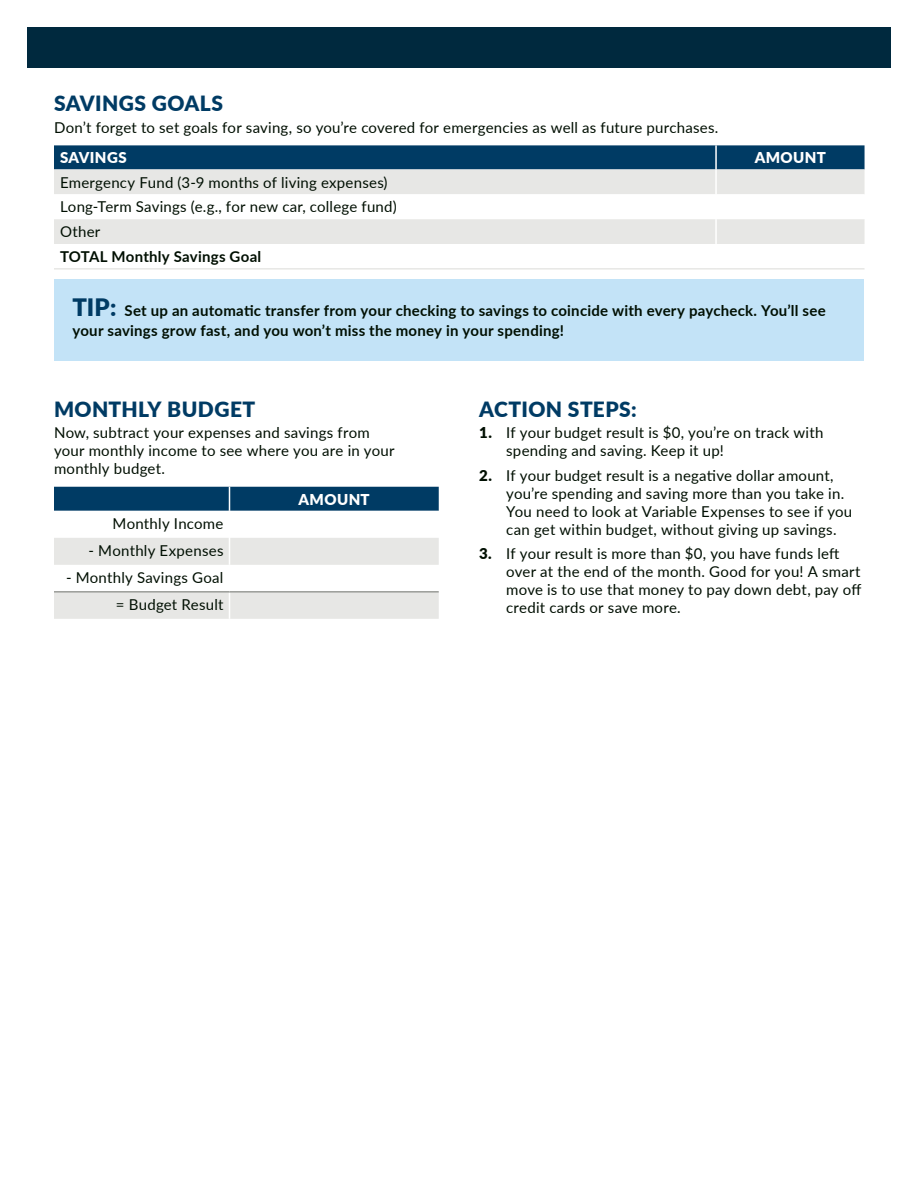
<style>
.page{position:relative;width:918px;height:1188px;background:#fff}
.page>*{position:absolute;margin:0;border:0;box-sizing:border-box;transform-origin:0 0}
.t1{font:900 21px "Lato";letter-spacing:.02em;color:#003b64}
.t2{font:15px/18px "Lato";letter-spacing:.015em;color:#000f02}
.t3{font:700 15px/19.5px "Lato";letter-spacing:.015em;color:#000f02}
.t4{font:900 15px "Lato";letter-spacing:.03em;color:#fff}
.s1{font-weight:900;font-size:24px;color:#003b64}
.s2{font-weight:900}
</style>
<div class="page">
<div style="left:27px;top:27px;width:864px;height:41px;background:#00293e"></div>
<div style="left:54px;top:145px;width:811px;height:24px;background:#003b64"></div>
<div style="left:54px;top:169px;width:811px;height:25px;background:#e7e7e5"></div>
<div style="left:54px;top:219px;width:811px;height:25px;background:#e7e7e5"></div>
<hr style="left:715px;top:145px;width:2px;height:24px;background:#fff">
<hr style="left:715px;top:169px;width:2px;height:25px;background:#fff">
<hr style="left:715px;top:219px;width:2px;height:25px;background:#fff">
<hr style="left:54px;top:268px;width:662px;height:2px;background:#e7e7e5">
<hr style="left:716px;top:268px;width:149px;height:2px;background:#e7e7e5">
<div style="left:54px;top:279px;width:810px;height:82px;background:#c3e3f7"></div>
<svg style="left:54px;top:487px;width:385px;height:132px"></svg>
<hr style="left:54px;top:591px;width:176px;height:2px;background:#9a9c98">
<hr style="left:230px;top:591px;width:209px;height:2px;background:#9a9c98">
<h1 class="t1" style="left:54px;top:88px;width:171px">SAVINGS GOALS</h1>
<p class="t2" style="left:54px;top:118px;width:666px">Don’t forget to set goals for saving, so you’re covered for emergencies as well as future purchases.</p>
<p class="t4" style="left:60px;top:147px;width:68px">SAVINGS</p>
<p class="t4" style="left:755px;top:147px;width:73px">AMOUNT</p>
<p class="t2" style="left:60px;top:169px;width:338px;line-height:24.9px">Emergency Fund (3-9 months of living expenses)<br>Long-Term Savings (e.g., for new car, college fund)<br>Other</p>
<p class="t3" style="left:60px;top:246px;width:203px">TOTAL Monthly Savings Goal</p>
<p class="t3" style="left:72px;top:300px;width:755px"><span class="s1">TIP:</span> Set up an automatic transfer from your checking to savings to coincide with every paycheck. You’ll see your savings grow fast, and you won’t miss the money in your spending!</p>
<h1 class="t1" style="left:54px;top:393px;width:203px">MONTHLY BUDGET</h1>
<p class="t2" style="left:54px;top:423px;width:342px">Now, subtract your expenses and savings from your monthly income to see where you are in your monthly budget.</p>
<p class="t4" style="left:299px;top:488px;width:73px">AMOUNT</p>
<p class="t2" style="left:113px;top:514px;width:112px">Monthly Income</p>
<p class="t2" style="left:89px;top:541px;width:136px">- Monthly Expenses</p>
<p class="t2" style="left:66px;top:563px;width:159px;line-height:27px;text-align:right">- Monthly Savings Goal = Budget Result</p>
<h1 class="t1" style="left:479px;top:393px;width:159px">ACTION STEPS:</h1>
<p class="t2" style="left:506px;top:423px;width:319px;text-indent:-27px"><span class="s2">1.</span> If your budget result is $0, you’re on track with spending and saving. Keep it up!</p>
<p class="t2" style="left:506px;top:466px;width:348px;text-indent:-27px"><span class="s2">2.</span> If your budget result is a negative dollar amount, you’re spending and saving more than you take in.<br>You need to look at Variable Expenses to see if you can get within budget, without giving up savings.</p>
<p class="t2" style="left:506px;top:544px;width:357px;text-indent:-27px"><span class="s2">3.</span> If your result is more than $0, you have funds left over at the end of the month. Good for you! A smart move is to use that money to pay down debt, pay off credit cards or save more.</p>
</div>
